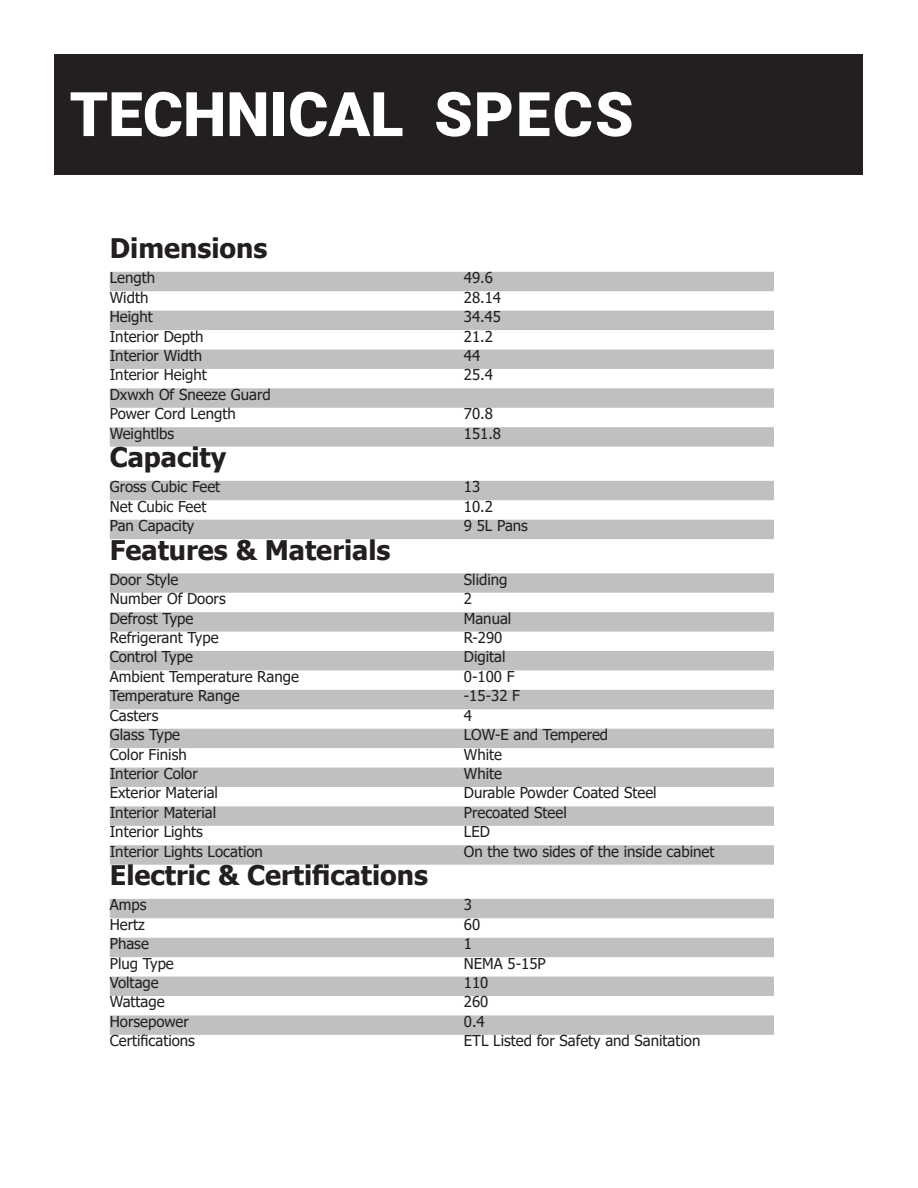
<style>
.page{position:relative;width:918px;height:1188px;background:#fff}
.page>*{position:absolute;margin:0;border:0;box-sizing:border-box;transform-origin:0 0}
.t1{font:900 61.5px "Roboto";color:#fff}
.t2{font:700 27px "Tahoma";color:#231f20}
.t3{font:15px "Tahoma";color:#231f20}
</style>
<div class="page">
<div style="left:54px;top:54px;width:808px;height:121px;background:#231f20"></div>
<svg style="left:110px;top:272px;width:664px;height:763px"></svg>
<p class="t1" style="left:70px;top:71px;width:566px">TECHNICAL SPECS</p>
<p class="t2" style="left:110px;top:229px;width:159px">Dimensions</p>
<p class="t3" style="left:110px;top:268px;width:47px">Length</p>
<p class="t3" style="left:464px;top:268px;width:31px">49.6</p>
<p class="t3" style="left:110px;top:287px;width:40px">Width</p>
<p class="t3" style="left:464px;top:287px;width:39px">28.14</p>
<p class="t3" style="left:110px;top:307px;width:45px">Height</p>
<p class="t3" style="left:464px;top:307px;width:39px">34.45</p>
<p class="t3" style="left:110px;top:326px;width:95px">Interior Depth</p>
<p class="t3" style="left:464px;top:326px;width:31px">21.2</p>
<p class="t3" style="left:110px;top:345px;width:94px">Interior Width</p>
<p class="t3" style="left:464px;top:345px;width:18px">44</p>
<p class="t3" style="left:110px;top:365px;width:98px">Interior Height</p>
<p class="t3" style="left:464px;top:365px;width:31px">25.4</p>
<p class="t3" style="left:110px;top:384px;width:162px">Dxwxh Of Sneeze Guard</p>
<p class="t3" style="left:110px;top:404px;width:128px">Power Cord Length</p>
<p class="t3" style="left:464px;top:404px;width:31px">70.8</p>
<p class="t3" style="left:110px;top:423px;width:66px">Weightlbs</p>
<p class="t3" style="left:464px;top:423px;width:39px">151.8</p>
<p class="t2" style="left:110px;top:439px;width:118px">Capacity</p>
<p class="t3" style="left:110px;top:477px;width:112px">Gross Cubic Feet</p>
<p class="t3" style="left:464px;top:477px;width:18px">13</p>
<p class="t3" style="left:110px;top:496px;width:98px">Net Cubic Feet</p>
<p class="t3" style="left:464px;top:496px;width:31px">10.2</p>
<p class="t3" style="left:110px;top:516px;width:86px">Pan Capacity</p>
<p class="t3" style="left:464px;top:516px;width:66px">9 5L Pans</p>
<p class="t2" style="left:110px;top:531px;width:282px">Features &amp; Materials</p>
<p class="t3" style="left:110px;top:569px;width:70px">Door Style</p>
<p class="t3" style="left:464px;top:569px;width:45px">Sliding</p>
<p class="t3" style="left:110px;top:589px;width:117px">Number Of Doors</p>
<p class="t3" style="left:464px;top:589px;width:10px">2</p>
<p class="t3" style="left:110px;top:608px;width:85px">Defrost Type</p>
<p class="t3" style="left:464px;top:608px;width:49px">Manual</p>
<p class="t3" style="left:110px;top:628px;width:110px">Refrigerant Type</p>
<p class="t3" style="left:464px;top:628px;width:40px">R-290</p>
<p class="t3" style="left:110px;top:647px;width:85px">Control Type</p>
<p class="t3" style="left:464px;top:647px;width:43px">Digital</p>
<p class="t3" style="left:110px;top:666px;width:191px">Ambient Temperature Range</p>
<p class="t3" style="left:464px;top:666px;width:52px">0-100 F</p>
<p class="t3" style="left:110px;top:686px;width:131px">Temperature Range</p>
<p class="t3" style="left:464px;top:686px;width:58px">-15-32 F</p>
<p class="t3" style="left:110px;top:705px;width:50px">Casters</p>
<p class="t3" style="left:464px;top:705px;width:10px">4</p>
<p class="t3" style="left:110px;top:725px;width:72px">Glass Type</p>
<p class="t3" style="left:464px;top:725px;width:146px">LOW-E and Tempered</p>
<p class="t3" style="left:110px;top:744px;width:78px">Color Finish</p>
<p class="t3" style="left:464px;top:744px;width:40px">White</p>
<p class="t3" style="left:110px;top:764px;width:90px">Interior Color</p>
<p class="t3" style="left:464px;top:764px;width:40px">White</p>
<p class="t3" style="left:110px;top:783px;width:110px">Exterior Material</p>
<p class="t3" style="left:464px;top:783px;width:194px">Durable Powder Coated Steel</p>
<p class="t3" style="left:110px;top:802px;width:108px">Interior Material</p>
<p class="t3" style="left:464px;top:802px;width:104px">Precoated Steel</p>
<p class="t3" style="left:110px;top:822px;width:95px">Interior Lights</p>
<p class="t3" style="left:464px;top:822px;width:28px">LED</p>
<p class="t3" style="left:110px;top:841px;width:155px">Interior Lights Location</p>
<p class="t3" style="left:464px;top:841px;width:252px">On the two sides of the inside cabinet</p>
<p class="t2" style="left:110px;top:857px;width:320px">Electric &amp; Certifications</p>
<p class="t3" style="left:110px;top:895px;width:38px">Amps</p>
<p class="t3" style="left:464px;top:895px;width:10px">3</p>
<p class="t3" style="left:110px;top:914px;width:37px">Hertz</p>
<p class="t3" style="left:464px;top:914px;width:18px">60</p>
<p class="t3" style="left:110px;top:934px;width:41px">Phase</p>
<p class="t3" style="left:464px;top:934px;width:10px">1</p>
<p class="t3" style="left:110px;top:953px;width:66px">Plug Type</p>
<p class="t3" style="left:464px;top:953px;width:83px">NEMA 5-15P</p>
<p class="t3" style="left:110px;top:973px;width:50px">Voltage</p>
<p class="t3" style="left:464px;top:973px;width:26px">110</p>
<p class="t3" style="left:110px;top:992px;width:56px">Wattage</p>
<p class="t3" style="left:464px;top:992px;width:26px">260</p>
<p class="t3" style="left:110px;top:1011px;width:81px">Horsepower</p>
<p class="t3" style="left:464px;top:1011px;width:22px">0.4</p>
<p class="t3" style="left:110px;top:1031px;width:87px">Certifications</p>
<p class="t3" style="left:464px;top:1031px;width:238px">ETL Listed for Safety and Sanitation</p>
</div>
